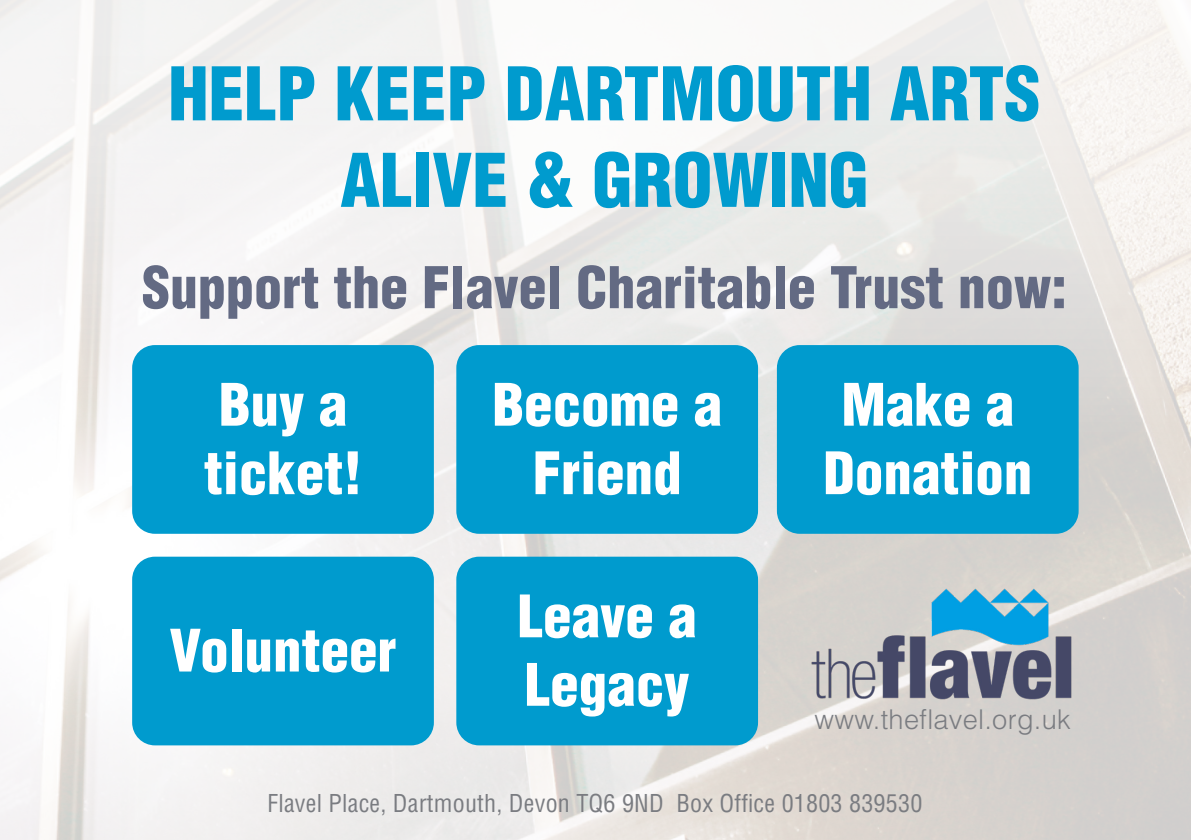
<style>
.page{position:relative;width:1191px;height:840px;background:#fff}
.page>*{position:absolute;margin:0;border:0;box-sizing:border-box;transform-origin:0 0}
.t1{font:900 condensed 72px/86.4px "Helvetica LT Std";color:#009bce;text-align:center}
.t2{font:900 condensed 57px/68.4px "Helvetica LT Std";color:#fff}
.t3{font:900 condensed 56px "Helvetica LT Std";color:#636a83}
.t4{font:300 27.2px "Helvetica LT Std";letter-spacing:.01em;color:#7a7c81}
.t5{font:condensed 24px "Helvetica LT Std";letter-spacing:.01em;color:#7a7c81}
</style>
<div class="page">
<img style="left:0;top:0;width:1190px;height:839px">
<img style="left:791px;top:566px;width:317px;height:165px">
<div style="left:132px;top:345px;width:302px;height:188px;background:#009bce;border-radius:23px"></div>
<div style="left:456px;top:345px;width:302px;height:188px;background:#009bce;border-radius:23px"></div>
<div style="left:777px;top:345px;width:301px;height:188px;background:#009bce;border-radius:23px"></div>
<div style="left:132px;top:556px;width:302px;height:189px;background:#009bce;border-radius:23px"></div>
<div style="left:456px;top:556px;width:302px;height:189px;background:#009bce;border-radius:23px"></div>
<p class="t1" style="left:168px;top:50px;width:873px">HELP KEEP DARTMOUTH ARTS<br>ALIVE &amp; GROWING</p>
<p class="t3" style="left:142px;top:252px;width:926px">Support the Flavel Charitable Trust now:</p>
<p class="t2" style="left:204px;top:370px;width:160px">Buy a ticket!</p>
<p class="t2" style="left:492px;top:370px;width:231px;text-align:center">Become a<br>Friend</p>
<p class="t2" style="left:823px;top:370px;width:211px;text-align:center">Make a<br>Donation</p>
<p class="t2" style="left:169px;top:615px;width:228px">Volunteer</p>
<p class="t2" style="left:518px;top:581px;width:180px">Leave a<br>Legacy</p>
<p class="t4" style="left:814px;top:702px;width:258px">www.theflavel.org.uk</p>
<p class="t5" style="left:268px;top:788px;width:656px">Flavel Place, Dartmouth, Devon TQ6 9ND Box Office 01803 839530</p>
</div>
